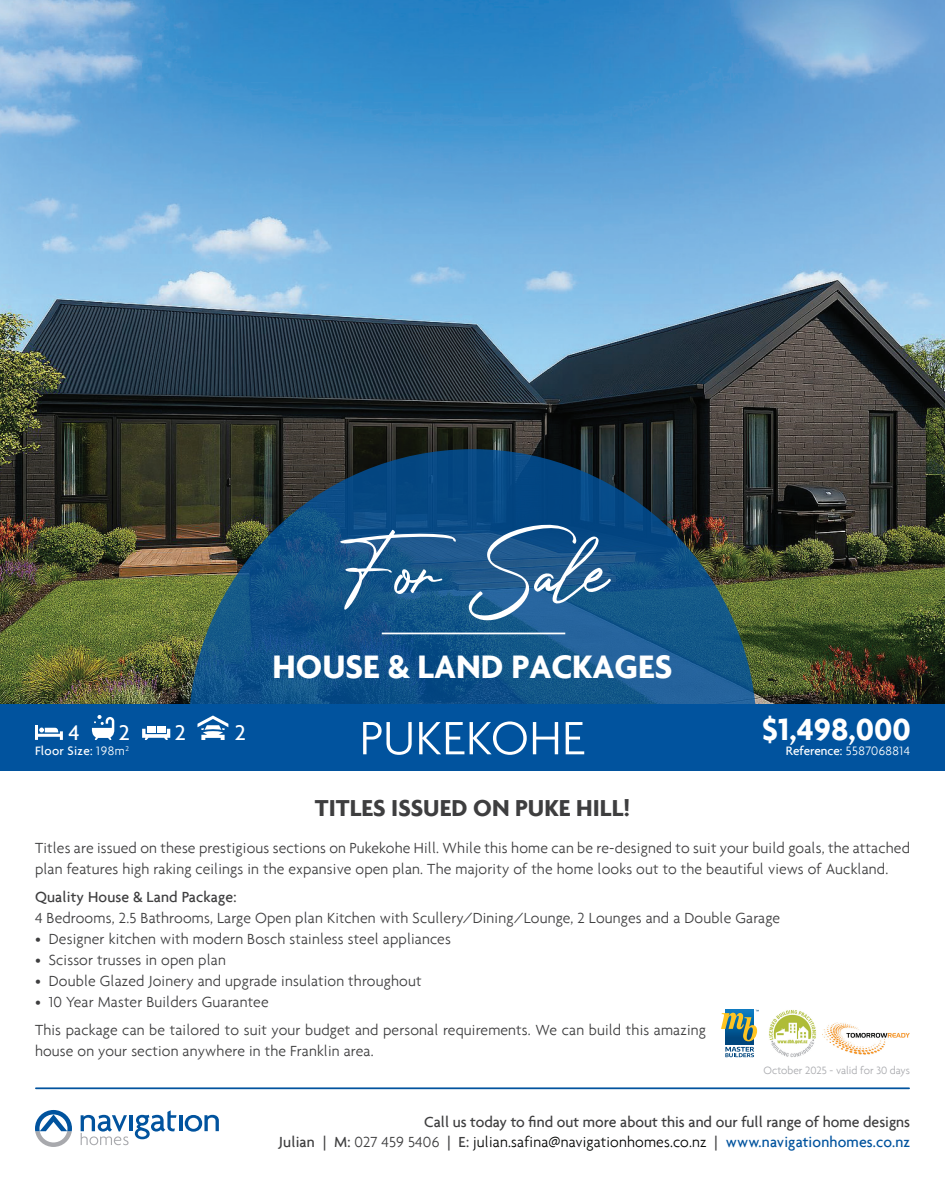
<style>
.page{position:relative;width:945px;height:1182px;background:#fff}
.page>*{position:absolute;margin:0;border:0;box-sizing:border-box;transform-origin:0 0}
.t1{font:89.6px "Photograph Signature";color:#fff}
.t2{font:300 50.57px "Agenda";letter-spacing:.01em;color:#fff}
.t3{font:700 35px "Agenda";color:#fff}
.t4{font:700 32.9px "Agenda";color:#fff}
.t5{font:700 24.85px "Agenda";color:#3e3e3f}
.t6{font:500 22.84px "Agenda";color:#fff}
.t7{font:300 15.75px/21px "Agenda";letter-spacing:.01em;color:#3e3e3f}
.t8{font:500 15.75px/20.1px "Agenda";color:#3e3e3f;text-align:right}
.t9{font:500 13.12px "Agenda";color:#fff}
.t10{font:500 13.12px "Agenda";letter-spacing:.02em;color:#fff}
.t11{font:300 11.38px "Agenda";color:#a8a9ad}
.s1{font-weight:300}
.s2{font-weight:300;color:#040503}
.s3{color:#01539e}
</style>
<div class="page">
<hr style="left:129px;top:1115px;width:4px;height:15px;background:#01539e">
<svg style="left:135px;top:1110px;width:42px;height:29px"></svg>
<hr style="left:179px;top:1115px;width:3px;height:15px;background:#01539e">
<svg style="left:185px;top:1114px;width:34px;height:17px"></svg>
<svg style="left:81px;top:1114px;width:48px;height:31px"></svg>
<svg style="left:35px;top:1110px;width:37px;height:36px"></svg>
<hr style="left:36px;top:1087px;width:873px;height:1px;background:#01539e">
<img style="left:769px;top:1010px;width:47px;height:47px">
<img style="left:823px;top:1022px;width:87px;height:33px">
<svg style="left:721px;top:1009px;width:38px;height:48px"></svg>
<img style="left:0;top:0;width:945px;height:704px">
<div style="left:0;top:704px;width:945px;height:66px;background:#01539e"></div>
<svg style="left:188px;top:449px;width:569px;height:279px;background:#1a4e76"></svg>
<hr style="left:382px;top:632px;width:183px;height:2px;background:#fff">
<svg style="left:35px;top:725px;width:28px;height:14px"></svg>
<div style="left:147px;top:725px;width:9px;height:7px;background:#fff"></div>
<div style="left:157px;top:725px;width:8px;height:7px;background:#fff"></div>
<svg style="left:142px;top:728px;width:28px;height:12px"></svg>
<svg style="left:92px;top:715px;width:22px;height:25px"></svg>
<svg style="left:198px;top:715px;width:30px;height:25px"></svg>
<h1 class="t1" style="left:338px;top:491px;width:272px">For Sale</h1>
<h3 class="t6" style="left:69px;top:718px;width:13px">4</h3>
<h3 class="t6" style="left:119px;top:718px;width:13px">2</h3>
<h3 class="t6" style="left:175px;top:718px;width:13px">2</h3>
<h3 class="t6" style="left:235px;top:718px;width:13px">2</h3>
<p class="t10" style="left:35px;top:743px;width:96px">Floor Size: <span class="s1">198m</span><sup>2</sup></p>
<h3 class="t3" style="left:273px;top:645px;width:401px">HOUSE &amp; LAND PACKAGES</h3>
<h2 class="t2" style="left:360px;top:708px;width:227px">PUKEKOHE</h2>
<h3 class="t5" style="left:315px;top:793px;width:317px">TITLES ISSUED ON PUKE HILL!</h3>
<h3 class="t4" style="left:762px;top:709px;width:150px">$1,498,000</h3>
<p class="t9" style="left:786px;top:743px;width:126px">Reference: <span class="s1">5587068814</span></p>
<p class="t7" style="left:35px;top:837px;width:877px">Titles are issued on these prestigious sections on Pukekohe Hill. While this home can be re-designed to suit your build goals, the attached plan features high raking ceilings in the expansive open plan. The majority of the home looks out to the beautiful views of Auckland.</p>
<p class="t8" style="left:35px;top:886px;width:203px">Quality House &amp; Land Package:</p>
<p class="t7" style="left:35px;top:907px;width:747px">4 Bedrooms, 2.5 Bathrooms, Large Open plan Kitchen with Scullery/Dining/Lounge, 2 Lounges and a Double Garage</p>
<p class="t7" style="left:35px;top:928px;width:417px">• Designer kitchen with modern Bosch stainless steel appliances</p>
<p class="t7" style="left:35px;top:949px;width:192px">• Scissor trusses in open plan</p>
<p class="t7" style="left:35px;top:970px;width:388px">• Double Glazed Joinery and upgrade insulation throughout</p>
<p class="t7" style="left:35px;top:987px;width:673px;line-height:28px">• 10 Year Master Builders Guarantee<br>This package can be tailored to suit your budget and personal requirements. We can build this amazing</p>
<p class="t7" style="left:35px;top:1040px;width:340px">house on your section anywhere in the Franklin area.</p>
<p class="t11" style="left:764px;top:1063px;width:148px">October 2025 - valid for 30 days</p>
<p class="t8" style="left:279px;top:1111px;width:633px">Call us today to find out more about this and our full range of home designs<br>Julian | M: <span class="s1">027 459 5406</span> | E: <span class="s2">julian.safina@navigationhomes.co.nz</span> | <span class="s3">www.navigationhomes.co.nz</span></p>
</div>
